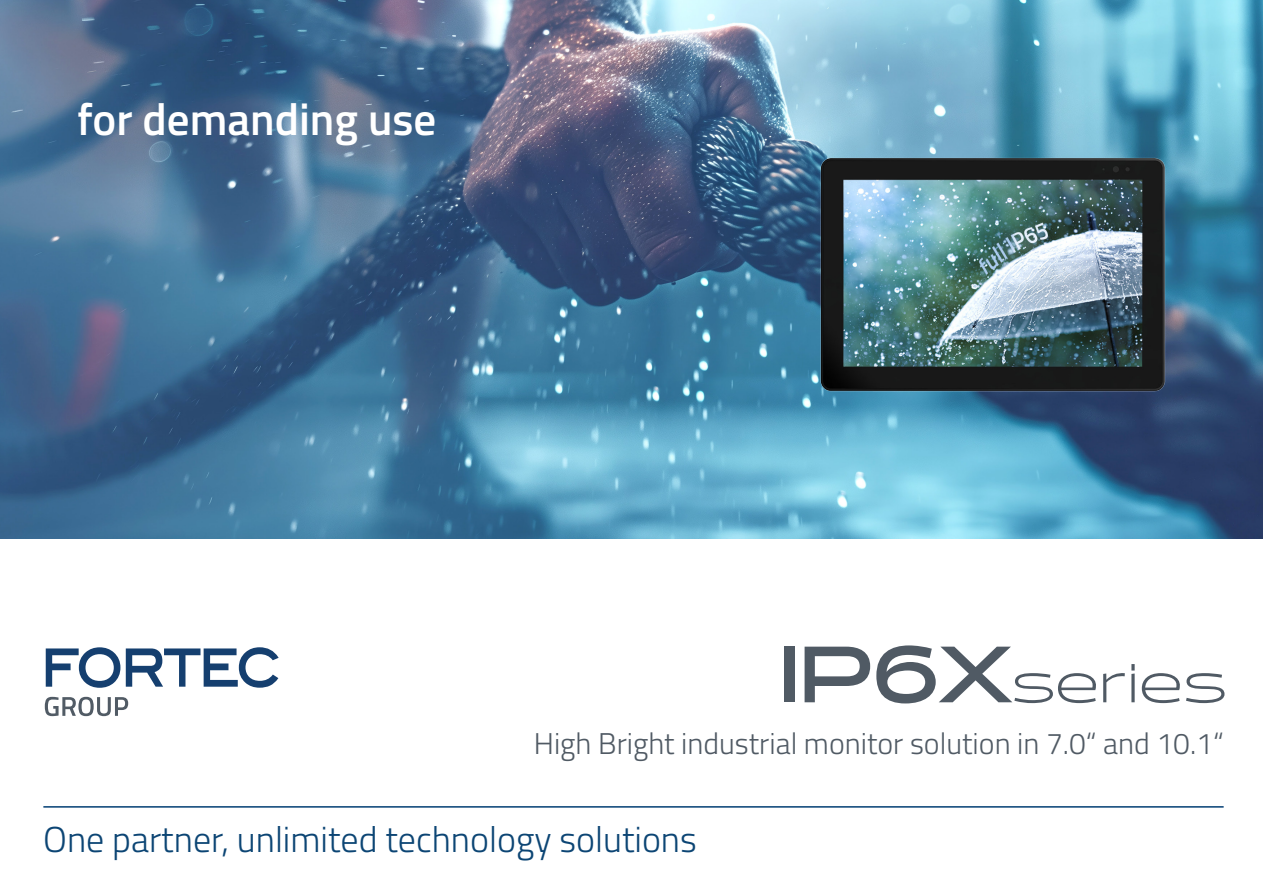
<style>
.page{position:relative;width:1263px;height:893px;background:#fff}
.page>*{position:absolute;margin:0;border:0;box-sizing:border-box;transform-origin:0 0}
.t1{font:300 54px "Halogen";color:#505a64}
.t2{font:600 45px "Titillium Web";color:#fff}
.t3{font:300 36px "Titillium Web";color:#0c4574}
.t4{font:300 30px "Titillium Web";color:#505a64}
.s1{font-weight:700;font-size:79.5px}
</style>
<div class="page">
<svg style="left:46px;top:647px;width:233px;height:41px"></svg>
<svg style="left:45px;top:697px;width:83px;height:19px"></svg>
<hr style="left:43px;top:806px;width:1181px;height:2px;background:#023e73">
<img style="left:0;top:0;width:1263px;height:539px">
<img style="left:777px;top:111px;width:432px;height:324px">
<p class="t2" style="left:77px;top:85px;width:361px">for demanding use</p>
<p class="t1" style="left:779px;top:650px;width:449px"><span class="s1">IP6X</span>series</p>
<p class="t4" style="left:534px;top:722px;width:691px">High Bright industrial monitor solution in 7.0“ and 10.1“</p>
<p class="t3" style="left:43px;top:813px;width:655px">One partner, unlimited technology solutions</p>
</div>
